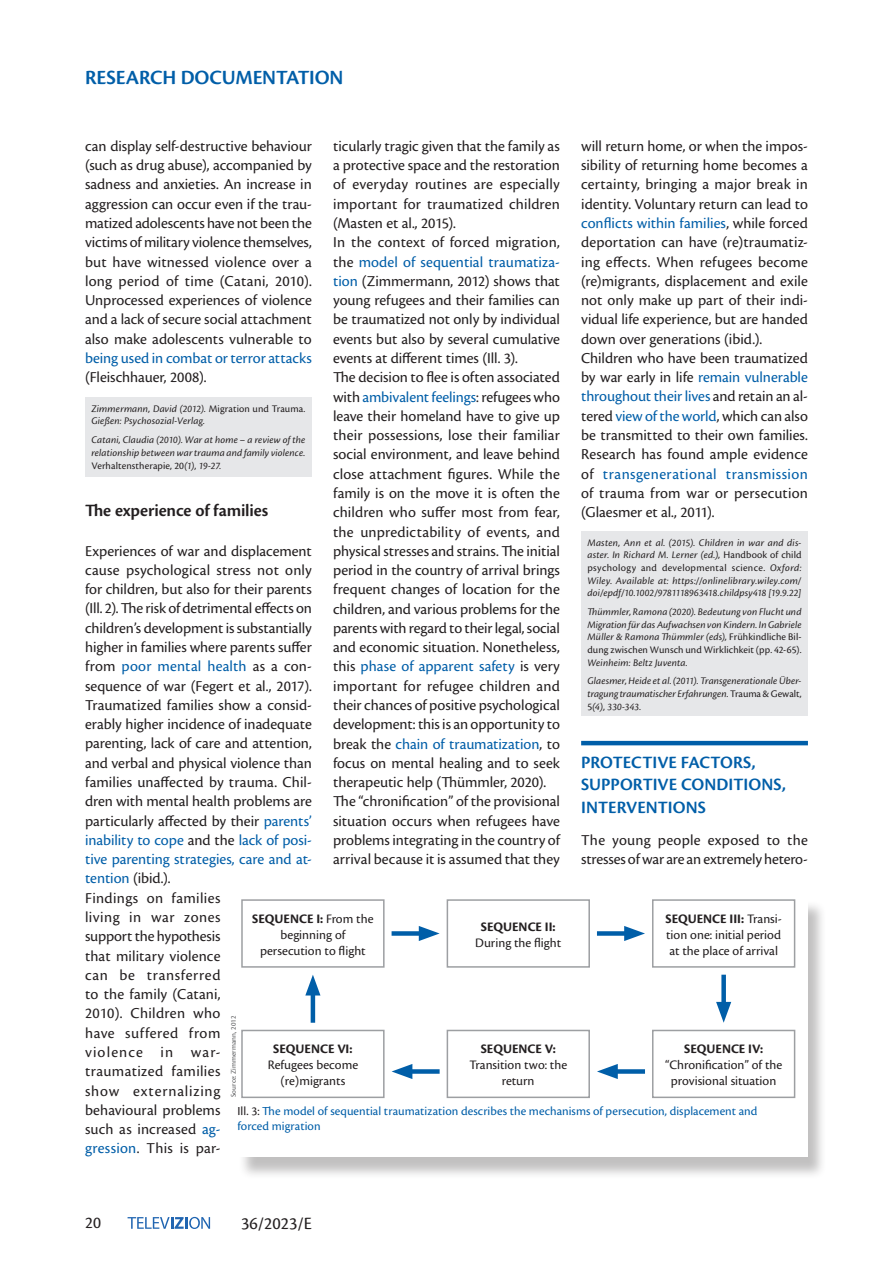
<style>
.page{position:relative;width:893px;height:1263px;background:#fff}
.page>*{position:absolute;margin:0;border:0;box-sizing:border-box;transform-origin:0 0}
.t1{font:600 21px "Cronos Pro";letter-spacing:-.005em;color:#005ea8}
.t2{font:600 18px/22.5px "Cronos Pro";letter-spacing:.005em;color:#005ea8}
.t3{font:600 18px "Cronos Pro";letter-spacing:-.005em;color:#231f20}
.t4{font:18px "Cronos Pro";color:#231f20}
.t5{font:17.25px "Cronos Pro";color:#231f20}
.t6{font:15.75px/19.4px "Cronos Pro";color:#231f20}
.t7{font:15.75px "Cronos Pro";letter-spacing:-.005em;color:#005ea8}
.t8{font:13.5px/16.2px "Cronos Pro";color:#231f20;text-align:center}
.t9{font:700 13.5px "Cronos Pro";color:#231f20}
.t10{font:12.75px/15.3px "Cronos Pro";letter-spacing:.005em;color:#005ea8}
.t11{font:italic 10.5px/12.6px "Cronos Pro";letter-spacing:.01em;color:#231f20;text-align:justify}
.t12{font:7.5px "Cronos Pro";letter-spacing:.01em;color:#57585a}
.s1{color:#005ea8}
.s2{font-style:normal}
.s3{font-weight:700}
.s4{color:#231f20}
</style>
<div class="page">
<svg style="left:128px;top:1217px;width:82px;height:12px"></svg>
<hr style="left:581px;top:741px;width:227px;height:4px;background:#005ea8">
<div style="left:581px;top:531px;width:227px;height:185px;background:#e6e7e9"></div>
<div style="left:238px;top:900px;width:589px;height:280px;background:#231f20;opacity:.28"></div>
<div style="left:237px;top:895px;width:571px;height:262px;background:#fff"></div>
<div style="left:241px;top:899px;width:144px;height:69px;border:2px solid #9d9fa2"></div>
<div style="left:447px;top:899px;width:143px;height:69px;border:2px solid #9d9fa2"></div>
<div style="left:652px;top:899px;width:143px;height:69px;border:2px solid #9d9fa2"></div>
<div style="left:652px;top:1030px;width:143px;height:68px;border:2px solid #9d9fa2"></div>
<div style="left:241px;top:1030px;width:144px;height:68px;border:2px solid #9d9fa2"></div>
<div style="left:447px;top:1030px;width:143px;height:68px;border:2px solid #9d9fa2"></div>
<div style="left:392px;top:931px;width:35px;height:5px;background:#005ea8"></div>
<svg style="left:419px;top:926px;width:21px;height:15px"></svg>
<div style="left:597px;top:931px;width:35px;height:5px;background:#005ea8"></div>
<svg style="left:624px;top:926px;width:21px;height:15px"></svg>
<div style="left:721px;top:975px;width:5px;height:35px;background:#005ea8"></div>
<svg style="left:716px;top:1002px;width:15px;height:21px"></svg>
<div style="left:609px;top:1069px;width:36px;height:5px;background:#005ea8"></div>
<svg style="left:597px;top:1064px;width:21px;height:15px"></svg>
<div style="left:404px;top:1069px;width:36px;height:5px;background:#005ea8"></div>
<svg style="left:392px;top:1064px;width:20px;height:15px"></svg>
<hr style="left:311px;top:987px;width:4px;height:36px;background:#005ea8">
<svg style="left:305px;top:975px;width:15px;height:20px"></svg>
<div style="left:85px;top:397px;width:227px;height:79px;background:#e6e7e9"></div>
<h1 class="t1" style="left:85px;top:65px;width:260px">RESEARCH DOCUMENTATION</h1>
<p class="t6" style="left:85px;top:136px;width:228px;text-align:justify">can display self-destructive behaviour (such as drug abuse), accompanied by sadness and anxieties. An increase in aggression can occur even if the trau&shy;matized adolescents have not been the victims of military violence themselves, but have witnessed violence over a long period of time (Catani, 2010).<br>Unprocessed experiences of violence and a lack of secure social attachment also make adolescents vulnerable to</p>
<p class="t7" style="left:85px;top:349px;width:228px">being used in combat or terror attacks</p>
<p class="t6" style="left:85px;top:368px;width:123px">(Fleischhauer, 2008).</p>
<p class="t6" style="left:333px;top:136px;width:228px">ticularly tragic given that the family as a protective space and the restoration of everyday routines are especially important for traumatized children (Masten et al., 2015).<br>In the context of forced migration, the <span class="s1">model of sequential traumatiza&shy;tion</span> (Zimmermann, 2012) shows that young refugees and their families can be traumatized not only by individual events but also by several cumulative events at different times (Ill. 3).<br>The decision to flee is often associated with <span class="s1">ambivalent feelings</span>: refugees who leave their homeland have to give up their possessions, lose their familiar social environment, and leave behind close attachment figures. While the family is on the move it is often the children who suffer most from fear, the unpredictability of events, and physical stresses and strains. The initial period in the country of arrival brings frequent changes of location for the children, and various problems for the parents with regard to their legal, social and economic situation. Nonetheless, this <span class="s1">phase of apparent safety</span> is very important for refugee children and their chances of positive psychological development: this is an opportunity to break the <span class="s1">chain of traumatization</span>, to focus on mental healing and to seek therapeutic help (Thümmler, 2020).<br>The “chronification” of the provisional situation occurs when refugees have problems integrating in the country of arrival because it is assumed that they</p>
<p class="t6" style="left:581px;top:136px;width:228px">will return home, or when the impos&shy;sibility of returning home becomes a certainty, bringing a major break in identity. Voluntary return can lead to <span class="s1">conflicts within families</span>, while forced deportation can have (re)traumatiz&shy;ing effects. When refugees become (re)migrants, displacement and exile not only make up part of their indi&shy;vidual life experience, but are handed down over generations (ibid.).<br>Children who have been traumatized by war early in life <span class="s1">remain vulnerable throughout their lives</span> and retain an al&shy;tered <span class="s1">view of the world</span>, which can also be transmitted to their own families.<br>Research has found ample evidence of <span class="s1">transgenerational transmission </span>of trauma from war or persecution (Glaesmer et al., 2011).</p>
<p class="t11" style="left:91px;top:402px;width:216px">Zimmermann, David (2012). <span class="s2">Migration und Trauma.<br></span>Gießen: Psychosozial-Verlag.</p>
<p class="t11" style="left:91px;top:434px;width:216px">Catani, Claudia (2010). War at home – a review of the relationship between war trauma and family violence.<br><span class="s2">Verhaltenstherapie, 20</span>(1), 19-27.</p>
<p class="t3" style="left:85px;top:500px;width:185px">The experience of families</p>
<p class="t6" style="left:85px;top:541px;width:228px">Experiences of war and displacement cause psychological stress not only for children, but also for their parents (Ill. 2). The risk of detrimental effects on children’s development is substantially higher in families where parents suffer from <span class="s1">poor mental health</span> as a con&shy;sequence of war (Fegert et al., 2017).<br>Traumatized families show a consid&shy;erably higher incidence of inadequate parenting, lack of care and attention, and verbal and physical violence than families unaffected by trauma. Chil&shy;dren with mental health problems are particularly affected by their <span class="s1">parents’ inability to cope</span> and the <span class="s1">lack of posi&shy;tive parenting strategies, care and at&shy;tention</span> (ibid.).<br>Findings on families<br>living in war zones<br>support the hypothesis<br>that military violence<br>can be transferred<br>to the family (Catani,<br>2010). Children who<br>have suffered from<br>violence in war-<br>traumatized families<br>show externalizing<br>behavioural problems<br>such as increased <span class="s1">ag-<br>gression</span>. This is par-</p>
<p class="t11" style="left:587px;top:536px;width:216px">Masten, Ann et al. (2015). Children in war and dis&shy;aster. In Richard M. Lerner (ed.), <span class="s2">Handbook of child psychology and developmental science.</span> Oxford:<br>Wiley. Available at: https://onlinelibrary.wiley.com/ doi/epdf/10.1002/9781118963418.childpsy418 [19.9.22]</p>
<p class="t11" style="left:587px;top:606px;width:216px">Thümmler, Ramona (2020). Bedeutung von Flucht und Migration für das Aufwachsen von Kindern. In Gabriele Müller &amp; Ramona Thümmler (eds), <span class="s2">Frühkindliche Bil&shy;dung zwischen Wunsch und Wirklichkeit (pp. 42-65).</span></p>
<p class="t11" style="left:587px;top:653px;width:216px;line-height:18.9px">Weinheim: Beltz Juventa.<br>Glaesmer, Heide et al. (2011). Transgenerationale Über-</p>
<p class="t11" style="left:587px;top:688px;width:216px">tragung traumatischer Erfahrungen. <span class="s2">Trauma &amp; Gewalt,<br>5</span>(4), 330-343.</p>
<p class="t2" style="left:581px;top:751px;width:206px">PROTECTIVE FACTORS,<br>SUPPORTIVE CONDITIONS,<br>INTERVENTIONS</p>
<p class="t6" style="left:581px;top:830px;width:228px">The young people exposed to the stresses of war are an extremely hetero-</p>
<p class="t8" style="left:252px;top:910px;width:123px"><span class="s3">SEQUENCE I:</span> From the beginning of persecution to flight</p>
<p class="t9" style="left:481px;top:919px;width:76px">SEQUENCE II:</p>
<p class="t8" style="left:665px;top:910px;width:118px;text-align:justify"><span class="s3">SEQUENCE III:</span> Transi&shy;tion one: initial period at the place of arrival</p>
<p class="t8" style="left:475px;top:934px;width:88px">During the flight</p>
<p class="t12" style="left:229px;top:1097px;width:83px;rotate:-90deg">Source: Zimmermann, 2012</p>
<p class="t9" style="left:273px;top:1041px;width:81px">SEQUENCE VI:</p>
<p class="t8" style="left:268px;top:1057px;width:92px">Refugees become (re)migrants</p>
<p class="t9" style="left:481px;top:1041px;width:77px">SEQUENCE V:</p>
<p class="t8" style="left:469px;top:1057px;width:99px">Transition two: the return</p>
<p class="t9" style="left:684px;top:1041px;width:80px">SEQUENCE IV:</p>
<p class="t8" style="left:665px;top:1057px;width:119px">“Chronification” of the provisional situation</p>
<p class="t10" style="left:237px;top:1103px;width:521px"><span class="s4">Ill. 3:</span> The model of sequential traumatization describes the mechanisms of persecution, displacement and forced migration</p>
<p class="t5" style="left:85px;top:1213px;width:17px">20</p>
<p class="t4" style="left:241px;top:1213px;width:72px">36/2023/E</p>
</div>
